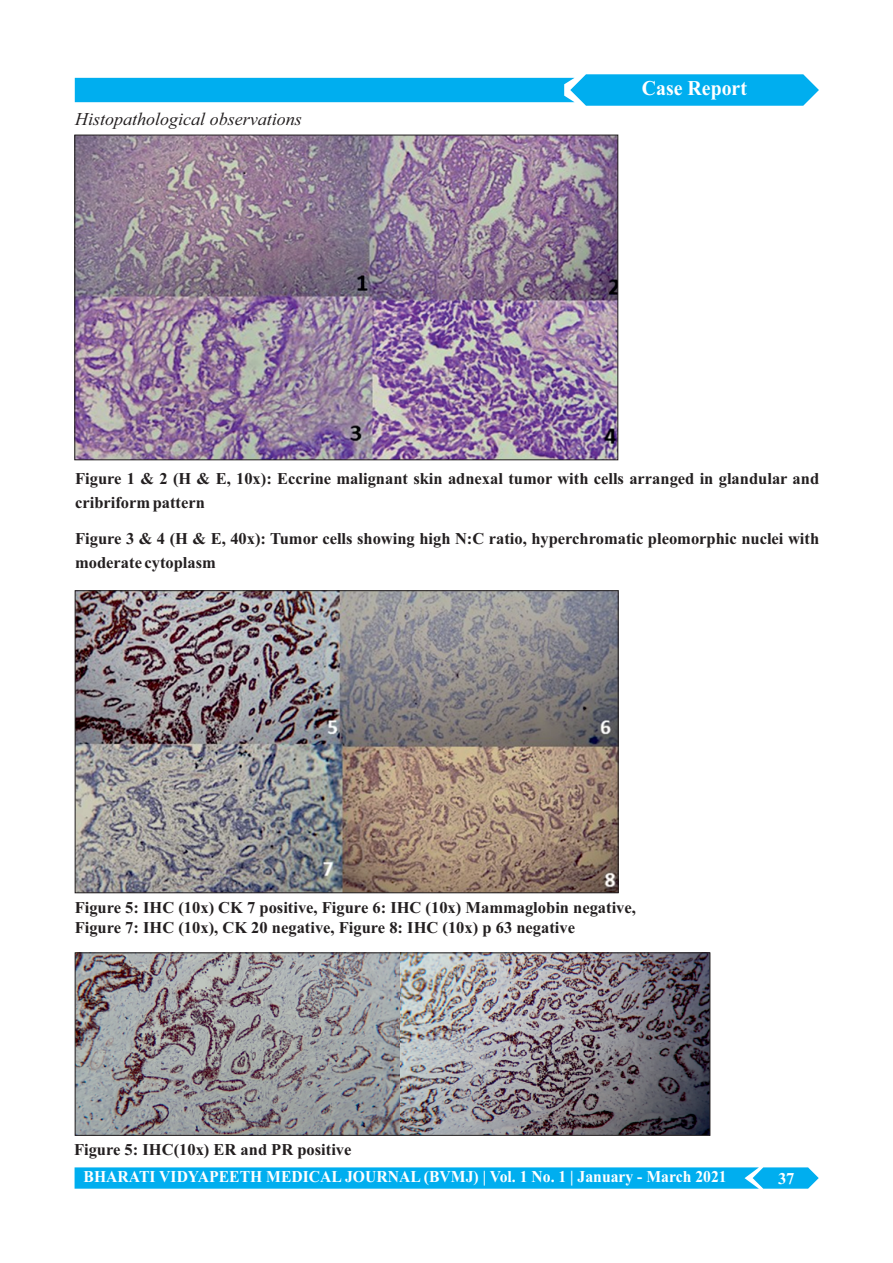
<style>
.page{position:relative;width:893px;height:1263px;background:#fff}
.page>*{position:absolute;margin:0;border:0;box-sizing:border-box;transform-origin:0 0}
.t1{font:700 21px "Times New Roman";color:#fff;scale:.94 1}
.t2{font:italic 18px "Times New Roman";color:#231f20}
.t3{font:700 16.5px/23.7px "Times New Roman";color:#231f20}
.t4{font:700 16.5px "Times New Roman";color:#fff;scale:.95 1}
.t5{font:700 16.5px "Times New Roman";color:#fff}
</style>
<div class="page">
<svg style="left:75px;top:74px;width:744px;height:32px;background:#30bdf1"></svg>
<img style="left:76px;top:137px;width:540px;height:321px">
<img style="left:77px;top:592px;width:539px;height:299px">
<div style="left:75px;top:590px;width:543px;height:303px;border:1px solid #231f20"></div>
<img style="left:77px;top:954px;width:631px;height:180px">
<div style="left:75px;top:952px;width:635px;height:184px;border:1px solid #231f20"></div>
<svg style="left:75px;top:1167px;width:744px;height:22px;background:#0bb1ef"></svg>
<p class="t2" style="left:75px;top:112px;width:228px">Histopathological observations</p>
<p class="t1" style="left:642px;top:81px;width:113px">Case Report</p>
<p class="t3" style="left:75px;top:468px;width:745px">Figure 1 &amp; 2 (H &amp; E, 10x): Eccrine malignant skin adnexal tumor with cells arranged in glandular and cribriform pattern</p>
<p class="t3" style="left:75px;top:529px;width:745px">Figure 3 &amp; 4 (H &amp; E, 40x): Tumor cells showing high N:C ratio, hyperchromatic pleomorphic nuclei with moderate cytoplasm</p>
<p class="t3" style="left:75px;top:900px;width:563px;line-height:19.4px">Figure 5: IHC (10x) CK 7 positive, Figure 6: IHC (10x) Mammaglobin negative,<br>Figure 7: IHC (10x), CK 20 negative, Figure 8: IHC (10x) p 63 negative</p>
<p class="t3" style="left:74px;top:1139px;width:279px">Figure 5: IHC(10x) ER and PR positive</p>
<p class="t4" style="left:84px;top:1171px;width:678px">BHARATI VIDYAPEETH MEDICAL JOURNAL (BVMJ) | Vol. 1 No. 1 | January - March 2021</p>
<p class="t5" style="left:778px;top:1172px;width:18px">37</p>
</div>
